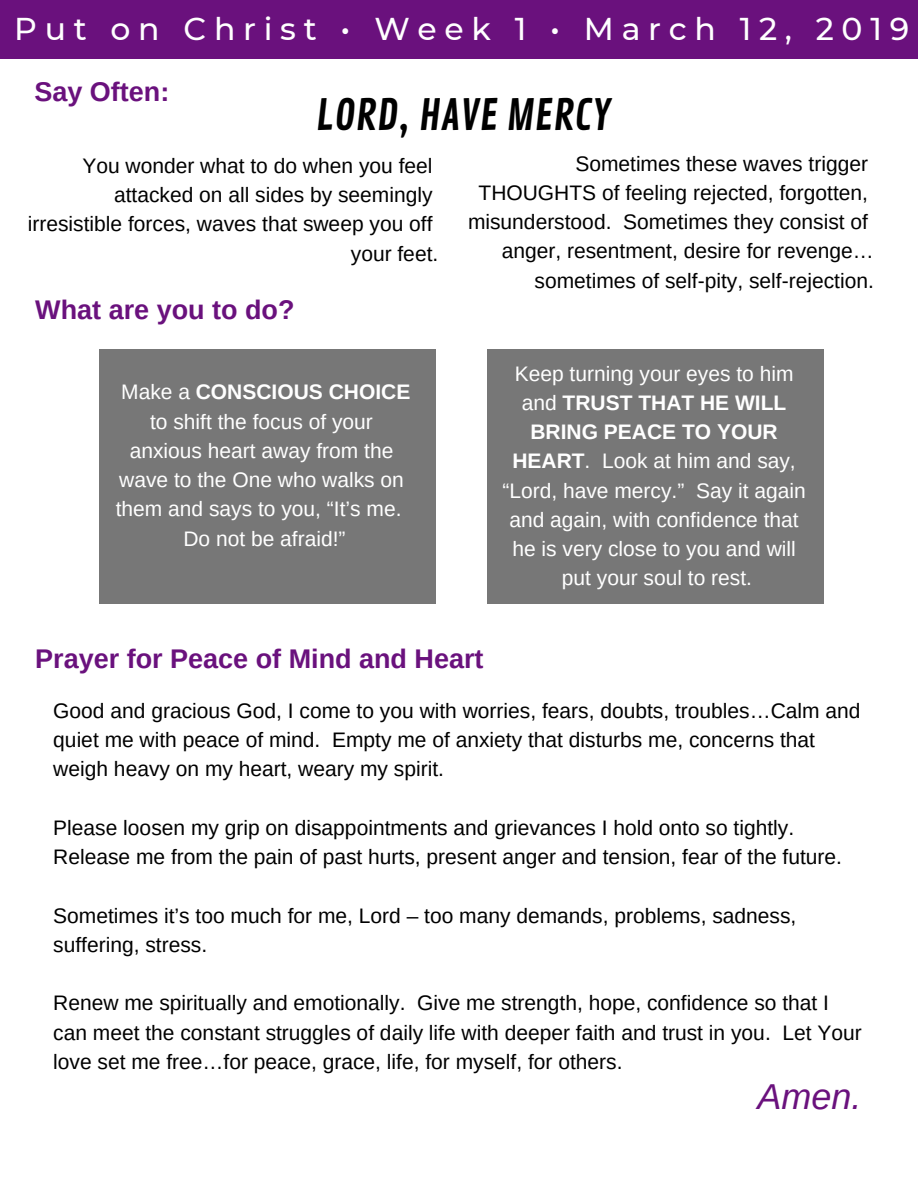
<style>
.page{position:relative;width:918px;height:1188px;background:#fff}
.page>*{position:absolute;margin:0;border:0;box-sizing:border-box;transform-origin:0 0}
.t1{font:42px "Contrail One";color:#000}
.t2{font:italic 36px "Arimo";color:#6a117d}
.t3{font:500 31.5px "Montserrat";letter-spacing:.245em;color:#fff}
.t4{font:700 27px "Arimo";color:#6a117d}
.t5{font:21px/29.2px "Arimo";color:#000}
.t6{font:21px/29.2px "Arimo";color:#fff;text-align:center}
.s1{font-weight:700}
</style>
<div class="page">
<div style="left:0;top:0;width:918px;height:58px;background:#6a117d"></div>
<div style="left:99px;top:349px;width:336px;height:254px;background:#777"></div>
<div style="left:488px;top:349px;width:336px;height:254px;background:#777"></div>
<h3 class="t3" style="left:14px;top:9px;width:896px">Put on Christ • Week 1 • March 12, 2019</h3>
<p class="t4" style="left:34px;top:77px;width:136px">Say Often:</p>
<h1 class="t1" style="left:316px;top:91px;width:296px">LORD, HAVE MERCY</h1>
<p class="t5" style="left:28px;top:151px;width:412px;text-align:right">You wonder what to do when you feel attacked on all sides by seemingly irresistible forces, waves that sweep you off your feet.</p>
<p class="t5" style="left:468px;top:149px;width:407px;text-align:right">Sometimes these waves trigger THOUGHTS of feeling rejected, forgotten, misunderstood. Sometimes they consist of anger, resentment, desire for revenge… sometimes of self-pity, self-rejection.</p>
<p class="t4" style="left:35px;top:294px;width:261px">What are you to do?</p>
<p class="t6" style="left:116px;top:377px;width:296px">Make a <span class="s1">CONSCIOUS CHOICE </span>to shift the focus of your anxious heart away from the wave to the One who walks on them and says to you, “It’s me.<br>Do not be afraid!”</p>
<p class="t6" style="left:502px;top:359px;width:305px">Keep turning your eyes to him and <span class="s1">TRUST THAT HE WILL<br>BRING PEACE TO YOUR<br>HEART</span>. Look at him and say, “Lord, have mercy.” Say it again and again, with confidence that he is very close to you and will put your soul to rest.</p>
<p class="t4" style="left:35px;top:644px;width:450px">Prayer for Peace of Mind and Heart</p>
<p class="t5" style="left:53px;top:696px;width:809px">Good and gracious God, I come to you with worries, fears, doubts, troubles…Calm and quiet me with peace of mind. Empty me of anxiety that disturbs me, concerns that weigh heavy on my heart, weary my spirit.</p>
<p class="t5" style="left:53px;top:813px;width:790px">Please loosen my grip on disappointments and grievances I hold onto so tightly.<br>Release me from the pain of past hurts, present anger and tension, fear of the future.</p>
<p class="t5" style="left:53px;top:901px;width:745px">Sometimes it’s too much for me, Lord – too many demands, problems, sadness, suffering, stress.</p>
<p class="t5" style="left:53px;top:989px;width:810px">Renew me spiritually and emotionally. Give me strength, hope, confidence so that I can meet the constant struggles of daily life with deeper faith and trust in you. Let Your love set me free…for peace, grace, life, for myself, for others.</p>
<h2 class="t2" style="left:758px;top:1076px;width:105px">Amen.</h2>
</div>
